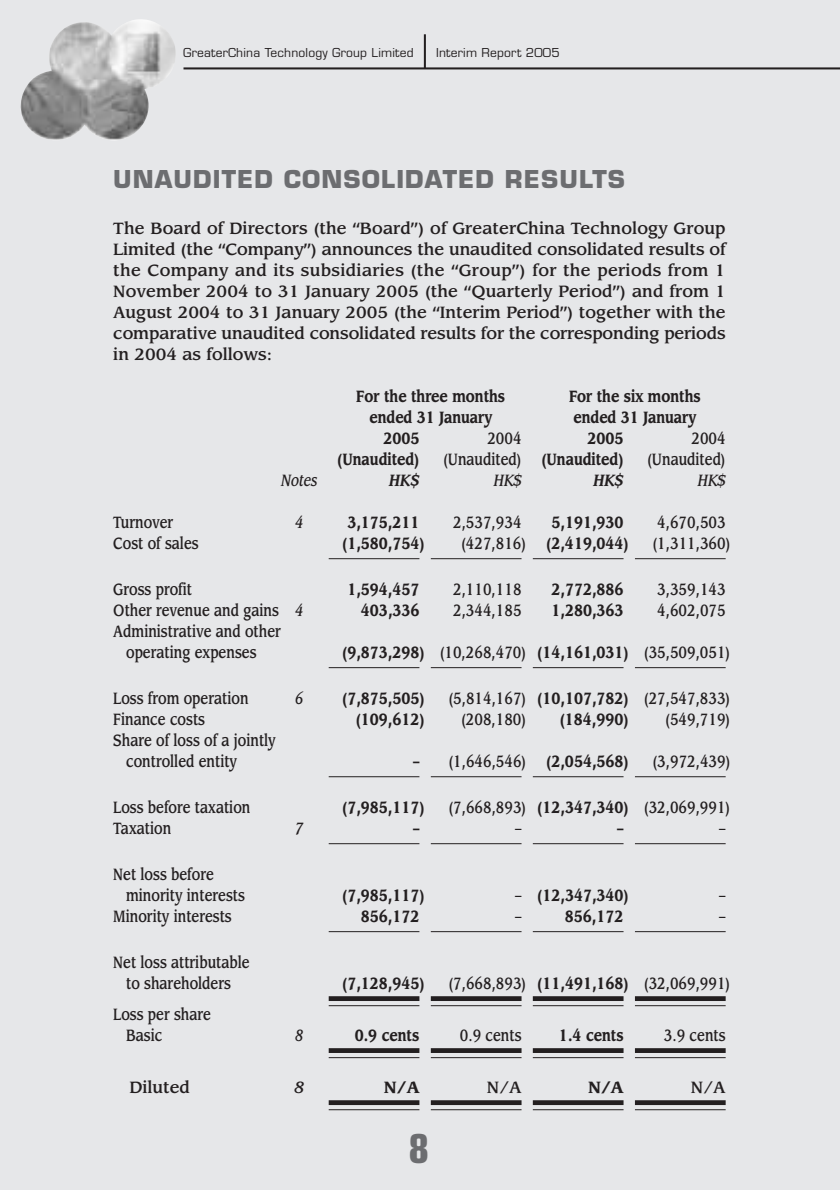
<style>
.page{position:relative;width:840px;height:1190px;background:#e6e7e9}
.page>*{position:absolute;margin:0;border:0;box-sizing:border-box;transform-origin:0 0}
.t1{font:700 condensed 40px "Eurostile";color:#6c6d70}
.t2{font:700 24px "Eurostile";letter-spacing:.045em;color:#6c6d70}
.t3{font:500 16px/21px "Leawood";color:#231f20;scale:.8 1}
.t4{font:500 16px/21px "Leawood";color:#231f20;text-align:justify}
.t5{font:700 16px "Leawood";color:#231f20;scale:.8 1}
.t6{font:italic 500 16px "Leawood";color:#231f20;scale:.8 1}
.t7{font:italic 700 16px "Leawood";color:#231f20;scale:.8 1}
.t8{font:700 16px "Leawood";color:#231f20}
.t9{font:italic 500 16px "Leawood";color:#231f20}
.t10{font:12px "Eurostile";letter-spacing:.015em;color:#231f20}
.s1{font-weight:700}
.s2{font-style:italic}
.s3{font-weight:500}
</style>
<div class="page">
<hr style="left:184px;top:67px;width:656px;height:2px;background:#231f20">
<hr style="left:424px;top:34px;width:2px;height:33px;background:#231f20">
<img style="left:20px;top:19px;width:156px;height:121px">
<hr style="left:329px;top:558px;width:90px;height:1px;background:#231f20">
<hr style="left:431px;top:558px;width:91px;height:1px;background:#231f20">
<hr style="left:533px;top:558px;width:91px;height:1px;background:#231f20">
<hr style="left:635px;top:558px;width:91px;height:1px;background:#231f20">
<hr style="left:329px;top:667px;width:90px;height:1px;background:#231f20">
<hr style="left:431px;top:667px;width:91px;height:1px;background:#231f20">
<hr style="left:533px;top:667px;width:91px;height:1px;background:#231f20">
<hr style="left:635px;top:667px;width:91px;height:1px;background:#231f20">
<hr style="left:329px;top:776px;width:90px;height:1px;background:#231f20">
<hr style="left:431px;top:776px;width:91px;height:1px;background:#231f20">
<hr style="left:533px;top:776px;width:91px;height:1px;background:#231f20">
<hr style="left:635px;top:776px;width:91px;height:1px;background:#231f20">
<hr style="left:329px;top:843px;width:90px;height:1px;background:#231f20">
<hr style="left:431px;top:843px;width:91px;height:1px;background:#231f20">
<hr style="left:533px;top:843px;width:91px;height:1px;background:#231f20">
<hr style="left:635px;top:843px;width:91px;height:1px;background:#231f20">
<hr style="left:329px;top:931px;width:90px;height:1px;background:#231f20">
<hr style="left:431px;top:931px;width:91px;height:1px;background:#231f20">
<hr style="left:533px;top:931px;width:91px;height:1px;background:#231f20">
<hr style="left:635px;top:931px;width:91px;height:1px;background:#231f20">
<div style="left:329px;top:996px;width:90px;height:5px;background:#231f20"></div>
<hr style="left:329px;top:1005px;width:90px;height:1px;background:#231f20">
<div style="left:431px;top:996px;width:91px;height:5px;background:#231f20"></div>
<hr style="left:431px;top:1005px;width:91px;height:1px;background:#231f20">
<div style="left:533px;top:996px;width:91px;height:5px;background:#231f20"></div>
<hr style="left:533px;top:1005px;width:91px;height:1px;background:#231f20">
<div style="left:635px;top:996px;width:91px;height:5px;background:#231f20"></div>
<hr style="left:635px;top:1005px;width:91px;height:1px;background:#231f20">
<div style="left:329px;top:1048px;width:90px;height:5px;background:#231f20"></div>
<hr style="left:329px;top:1057px;width:90px;height:1px;background:#231f20">
<div style="left:431px;top:1048px;width:91px;height:5px;background:#231f20"></div>
<hr style="left:431px;top:1057px;width:91px;height:1px;background:#231f20">
<div style="left:533px;top:1048px;width:91px;height:5px;background:#231f20"></div>
<hr style="left:533px;top:1057px;width:91px;height:1px;background:#231f20">
<div style="left:635px;top:1048px;width:91px;height:5px;background:#231f20"></div>
<hr style="left:635px;top:1057px;width:91px;height:1px;background:#231f20">
<div style="left:329px;top:1100px;width:90px;height:5px;background:#231f20"></div>
<hr style="left:329px;top:1109px;width:90px;height:1px;background:#231f20">
<div style="left:431px;top:1100px;width:91px;height:5px;background:#231f20"></div>
<hr style="left:431px;top:1109px;width:91px;height:1px;background:#231f20">
<div style="left:533px;top:1100px;width:91px;height:5px;background:#231f20"></div>
<hr style="left:533px;top:1109px;width:91px;height:1px;background:#231f20">
<div style="left:635px;top:1100px;width:91px;height:5px;background:#231f20"></div>
<hr style="left:635px;top:1109px;width:91px;height:1px;background:#231f20">
<p class="t10" style="left:183px;top:48px;width:232px">GreaterChina Technology Group Limited</p>
<p class="t10" style="left:436px;top:48px;width:125px">Interim Report 2005</p>
<h2 class="t2" style="left:113px;top:170px;width:513px">UNAUDITED CONSOLIDATED RESULTS</h2>
<p class="t4" style="left:113px;top:220px;width:614px">The Board of Directors (the “Board”) of GreaterChina Technology Group Limited (the “Company”) announces the unaudited consolidated results of the Company and its subsidiaries (the “Group”) for the periods from 1<br>November 2004 to 31 January 2005 (the “Quarterly Period”) and from 1<br>August 2004 to 31 January 2005 (the “Interim Period”) together with the comparative unaudited consolidated results for the corresponding periods in 2004 as follows:</p>
<p class="t5" style="left:356px;top:390px;width:188px">For the three months</p>
<p class="t5" style="left:569px;top:390px;width:166px">For the six months</p>
<p class="t5" style="left:370px;top:411px;width:155px">ended 31 January</p>
<p class="t5" style="left:574px;top:411px;width:155px">ended 31 January</p>
<p class="t5" style="left:383px;top:432px;width:47px">2005</p>
<p class="t3" style="left:487px;top:430px;width:44px">2004</p>
<p class="t5" style="left:588px;top:432px;width:47px">2005</p>
<p class="t3" style="left:691px;top:430px;width:44px">2004</p>
<p class="t5" style="left:337px;top:453px;width:104px">(Unaudited)</p>
<p class="t3" style="left:443px;top:451px;width:227px">(Unaudited) <span class="s1">(Unaudited)</span></p>
<p class="t3" style="left:647px;top:451px;width:100px">(Unaudited)</p>
<p class="t6" style="left:281px;top:474px;width:47px">Notes</p>
<p class="t7" style="left:389px;top:473px;width:39px">HK$</p>
<p class="t6" style="left:494px;top:474px;width:36px">HK$</p>
<p class="t7" style="left:593px;top:473px;width:39px">HK$</p>
<p class="t6" style="left:698px;top:474px;width:36px">HK$</p>
<p class="t3" style="left:113px;top:514px;width:76px">Turnover</p>
<p class="t6" style="left:295px;top:516px;width:12px">4</p>
<p class="t5" style="left:347px;top:516px;width:92px">3,175,211</p>
<p class="t3" style="left:453px;top:514px;width:87px">2,537,934</p>
<p class="t5" style="left:552px;top:516px;width:92px">5,191,930</p>
<p class="t3" style="left:657px;top:514px;width:87px">4,670,503</p>
<p class="t3" style="left:113px;top:535px;width:108px">Cost of sales</p>
<p class="t5" style="left:342px;top:537px;width:105px">(1,580,754)</p>
<p class="t3" style="left:461px;top:535px;width:83px">(427,816)</p>
<p class="t5" style="left:546px;top:537px;width:105px">(2,419,044)</p>
<p class="t3" style="left:653px;top:535px;width:99px">(1,311,360)</p>
<p class="t3" style="left:113px;top:581px;width:100px">Gross profit</p>
<p class="t5" style="left:347px;top:583px;width:92px">1,594,457</p>
<p class="t3" style="left:453px;top:581px;width:87px">2,110,118</p>
<p class="t5" style="left:552px;top:583px;width:92px">2,772,886</p>
<p class="t3" style="left:657px;top:581px;width:87px">3,359,143</p>
<p class="t3" style="left:113px;top:602px;width:239px">Other revenue and gains <span class="s2">4</span></p>
<p class="t5" style="left:361px;top:604px;width:75px">403,336</p>
<p class="t3" style="left:453px;top:602px;width:87px">2,344,185</p>
<p class="t5" style="left:552px;top:604px;width:92px">1,280,363</p>
<p class="t3" style="left:657px;top:602px;width:87px">4,602,075</p>
<p class="t3" style="left:126px;top:623px;width:195px;text-indent:-13px">Administrative and other operating expenses</p>
<p class="t3" style="left:342px;top:644px;width:487px"><span class="s1">(9,873,298)</span> (10,268,470) <span class="s1">(14,161,031)</span> (35,509,051)</p>
<p class="t3" style="left:113px;top:690px;width:171px">Loss from operation</p>
<p class="t6" style="left:295px;top:692px;width:12px">6</p>
<p class="t5" style="left:342px;top:692px;width:105px">(7,875,505)</p>
<p class="t3" style="left:448px;top:690px;width:354px">(5,814,167) <span class="s1">(10,107,782)</span> (27,547,833)</p>
<p class="t3" style="left:113px;top:711px;width:116px">Finance costs</p>
<p class="t5" style="left:356px;top:713px;width:88px">(109,612)</p>
<p class="t3" style="left:461px;top:711px;width:83px">(208,180)</p>
<p class="t5" style="left:560px;top:713px;width:88px">(184,990)</p>
<p class="t3" style="left:665px;top:711px;width:83px">(549,719)</p>
<p class="t3" style="left:126px;top:732px;width:189px;text-indent:-13px">Share of loss of a jointly controlled entity</p>
<p class="t5" style="left:413px;top:755px;width:271px">– <span class="s3">(1,646,546)</span> (2,054,568)</p>
<p class="t3" style="left:653px;top:753px;width:99px">(3,972,439)</p>
<p class="t3" style="left:113px;top:799px;width:173px">Loss before taxation</p>
<p class="t5" style="left:342px;top:801px;width:105px">(7,985,117)</p>
<p class="t3" style="left:448px;top:799px;width:354px">(7,668,893) <span class="s1">(12,347,340)</span> (32,069,991)</p>
<p class="t3" style="left:113px;top:820px;width:74px">Taxation</p>
<p class="t6" style="left:295px;top:822px;width:12px">7</p>
<p class="t5" style="left:413px;top:822px;width:9px">–</p>
<p class="t3" style="left:515px;top:820px;width:10px">–</p>
<p class="t5" style="left:617px;top:822px;width:10px">–</p>
<p class="t3" style="left:719px;top:820px;width:10px">–</p>
<p class="t3" style="left:126px;top:866px;width:150px;text-indent:-13px">Net loss before minority interests</p>
<p class="t5" style="left:342px;top:889px;width:105px">(7,985,117)</p>
<p class="t5" style="left:515px;top:889px;width:144px"><span class="s3">–</span> (12,347,340)</p>
<p class="t3" style="left:719px;top:887px;width:10px">–</p>
<p class="t3" style="left:113px;top:908px;width:150px">Minority interests</p>
<p class="t5" style="left:361px;top:910px;width:75px">856,172</p>
<p class="t3" style="left:515px;top:908px;width:10px">–</p>
<p class="t5" style="left:565px;top:910px;width:75px">856,172</p>
<p class="t3" style="left:719px;top:908px;width:10px">–</p>
<p class="t3" style="left:113px;top:954px;width:172px;text-align:center">Net loss attributable to shareholders</p>
<p class="t5" style="left:342px;top:977px;width:105px">(7,128,945)</p>
<p class="t3" style="left:448px;top:975px;width:354px">(7,668,893) <span class="s1">(11,491,168)</span> (32,069,991)</p>
<p class="t3" style="left:126px;top:1006px;width:108px;text-indent:-13px">Loss per share<br>Basic</p>
<p class="t6" style="left:295px;top:1029px;width:12px">8</p>
<p class="t5" style="left:355px;top:1029px;width:82px">0.9 cents</p>
<p class="t3" style="left:460px;top:1027px;width:79px">0.9 cents</p>
<p class="t5" style="left:559px;top:1029px;width:82px">1.4 cents</p>
<p class="t3" style="left:664px;top:1027px;width:79px">3.9 cents</p>
<p class="t4" style="left:129px;top:1079px;width:62px">Diluted</p>
<p class="t9" style="left:294px;top:1081px;width:12px">8</p>
<p class="t8" style="left:384px;top:1081px;width:37px">N/A</p>
<p class="t4" style="left:487px;top:1079px;width:36px">N/A</p>
<p class="t8" style="left:588px;top:1081px;width:37px">N/A</p>
<p class="t4" style="left:691px;top:1079px;width:36px">N/A</p>
<h1 class="t1" style="left:409px;top:1134px;width:21px">8</h1>
</div>
